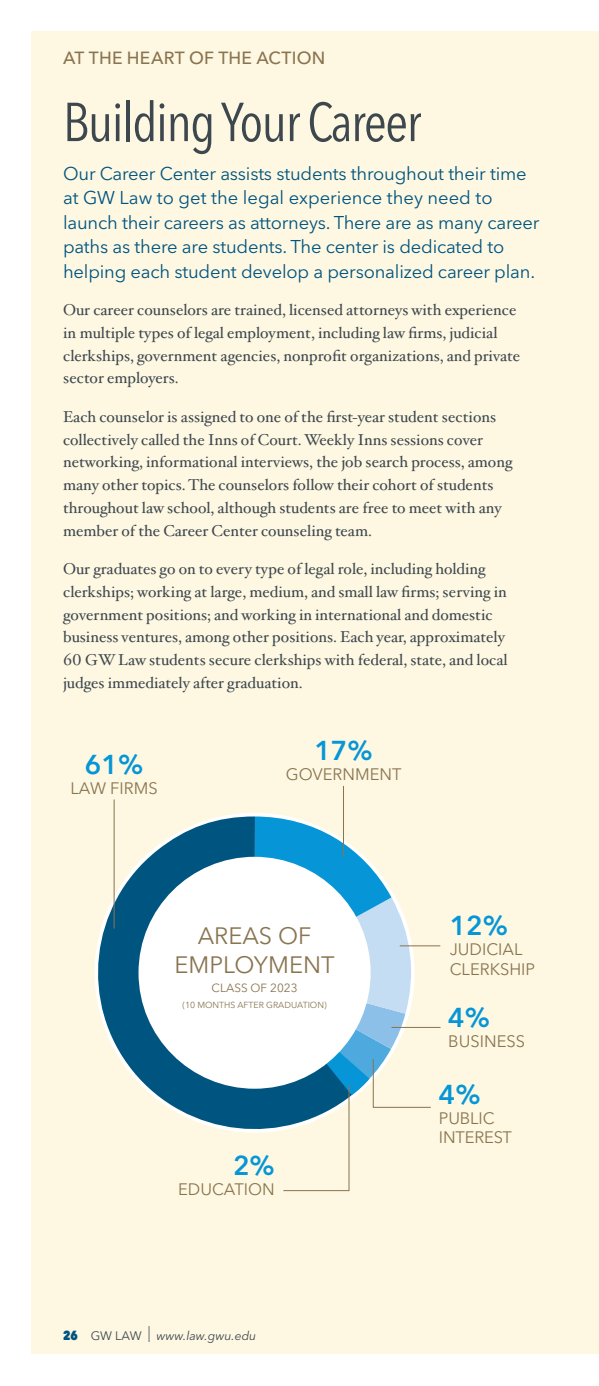
<style>
.page{position:relative;width:599px;height:1386px;background:#fff}
.page>*{position:absolute;margin:0;border:0;box-sizing:border-box;transform-origin:0 0}
.t1{font:condensed 54.25px "Avenir Next LT Pro";letter-spacing:-.03em;color:#3d474e}
.t2{font:600 27.12px "Avenir Next LT Pro";color:#0696d7}
.t3{font:23.62px/28.3px "Avenir Next LT Pro";color:#897450;text-align:center}
.body_text_intro{font:18.38px/24.5px "Avenir Next LT Pro";letter-spacing:-.01em;color:#005480}
.Section_Header{font:500 17.5px "Avenir Next LT Pro";letter-spacing:.01em;color:#897450}
.t4{font:16.45px/19.8px "Avenir Next LT Pro";color:#897450}
.body_text_1{font:15.75px/22.8px "Hoefler Txt";color:#3d474e}
.t5{font:italic 12.25px "Avenir Next LT Pro";color:#3d474e}
.t6{font:11.72px "Avenir Next LT Pro";color:#897450}
.t7{font:8.75px "Avenir Next LT Pro";color:#897450}
.s1{font-weight:800;font-style:normal;font-stretch:condensed;font-size:13.12px;color:#005480}
.s2{font-style:normal}
.s3{font-style:normal;font-size:15.92px}
</style>
<div class="page">
<div style="left:32px;top:32px;width:566px;height:1322px;background:#fef8e2"></div>
<svg style="left:94px;top:816px;width:160px;height:317px;fill:#005480"></svg>
<hr style="left:343px;top:786px;width:1px;height:71px;background:#897450">
<hr style="left:399px;top:945px;width:41px;height:1px;background:#897450">
<hr style="left:391px;top:1027px;width:49px;height:1px;background:#897450">
<svg style="left:254px;top:816px;width:177px;height:376px"></svg>
<div style="left:138px;top:857px;width:232px;height:232px;background:#fff;border-radius:50%"></div>
<hr style="left:114px;top:799px;width:1px;height:130px;background:#897450">
<p class="Section_Header" style="left:63px;top:48px;width:263px">AT THE HEART OF THE ACTION</p>
<p class="t1" style="left:63px;top:89px;width:359px">Building Your Career</p>
<p class="body_text_intro" style="left:63px;top:161px;width:478px">Our Career Center assists students throughout their time at GW Law to get the legal experience they need to launch their careers as attorneys. There are as many career paths as there are students. The center is dedicated to helping each student develop a personalized career plan.</p>
<p class="body_text_1" style="left:63px;top:298px;width:458px">Our career counselors are trained, licensed attorneys with experience in multiple types of legal employment, including law firms, judicial clerkships, government agencies, nonprofit organizations, and private sector employers.</p>
<p class="body_text_1" style="left:63px;top:404px;width:451px">Each counselor is assigned to one of the first-year student sections collectively called the Inns of Court. Weekly Inns sessions cover networking, informational interviews, the job search process, among many other topics. The counselors follow their cohort of students throughout law school, although students are free to meet with any member of the Career Center counseling team.</p>
<p class="body_text_1" style="left:63px;top:557px;width:446px">Our graduates go on to every type of legal role, including holding clerkships; working at large, medium, and small law firms; serving in government positions; and working in international and domestic business ventures, among other positions. Each year, approximately 60 GW Law students secure clerkships with federal, state, and local judges immediately after graduation.</p>
<p class="t2" style="left:85px;top:748px;width:60px">61%</p>
<p class="t4" style="left:70px;top:778px;width:89px">LAW FIRMS</p>
<p class="t2" style="left:314px;top:734px;width:60px">17%</p>
<p class="t4" style="left:286px;top:764px;width:117px">GOVERNMENT</p>
<p class="t3" style="left:174px;top:922px;width:161px">AREAS OF<br>EMPLOYMENT</p>
<p class="t6" style="left:211px;top:981px;width:87px">CLASS OF 2023</p>
<p class="t7" style="left:182px;top:1000px;width:146px">(10 MONTHS AFTER GRADUATION)</p>
<p class="t2" style="left:233px;top:1149px;width:43px">2%</p>
<p class="t4" style="left:178px;top:1180px;width:98px">EDUCATION</p>
<p class="t2" style="left:449px;top:909px;width:60px">12%</p>
<p class="t4" style="left:449px;top:940px;width:87px">JUDICIAL<br>CLERKSHIP</p>
<p class="t2" style="left:448px;top:1001px;width:43px">4%</p>
<p class="t4" style="left:448px;top:1031px;width:78px">BUSINESS</p>
<p class="t2" style="left:439px;top:1078px;width:43px">4%</p>
<p class="t4" style="left:439px;top:1108px;width:74px">PUBLIC<br>INTEREST</p>
<p class="t5" style="left:63px;top:1328px;width:195px"><span class="s1">26</span> <span class="s2">GW LAW</span> <span class="s3">|</span> www.law.gwu.edu</p>
</div>
